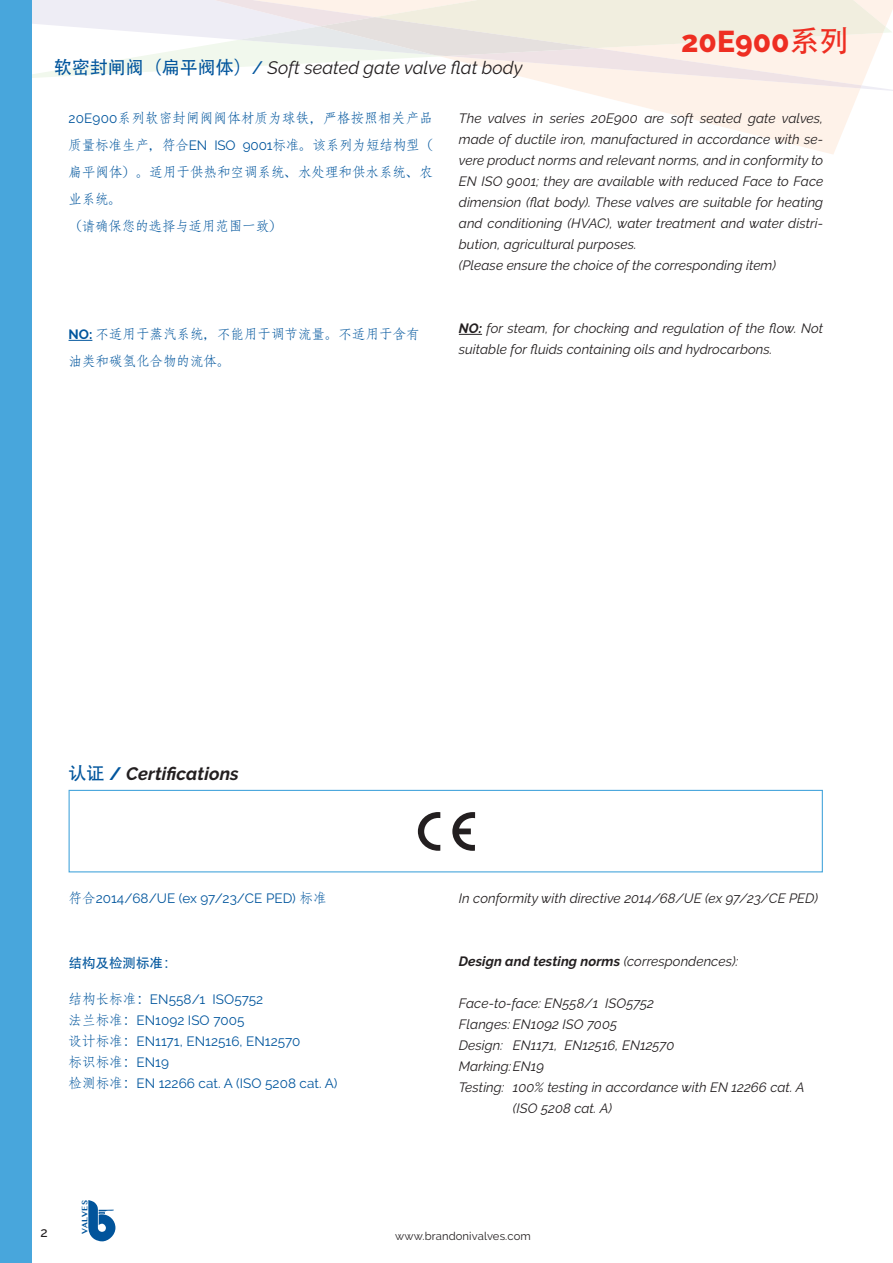
<style>
.page{position:relative;width:893px;height:1263px;background:#fff}
.page>*{position:absolute;margin:0;border:0;box-sizing:border-box;transform-origin:0 0}
.t1{font:800 30px "Raleway";color:#ee2e22}
.t2{font:italic 18px "Raleway";color:#231f20}
.t3{font:italic 700 18px "Raleway";letter-spacing:.005em;color:#231f20}
.t4{font:italic 13.5px/21px "Raleway";letter-spacing:.005em;color:#231f20;text-align:justify}
.t5{font:13.5px/27px "Adobe Fangsong Std";color:#01559d;text-align:justify}
.t6{font:13.5px "Raleway";letter-spacing:.005em;color:#01559d}
.t7{font:italic 700 13.5px "Raleway";letter-spacing:.005em;color:#231f20}
.t8{font:13.5px "Adobe Heiti Std";color:#01559d}
.t9{font:500 13.5px "Raleway";color:#231f20}
.t10{font:11.25px "Raleway";letter-spacing:.01em;color:#231f20}
.t11{font:700 7.8px "Lao MN";color:#01549b}
.s1{font-family:"Adobe Heiti Std";font-weight:400}
.s2{font-family:"Adobe Heiti Std";font-style:normal;color:#01559d}
.s3{font-weight:500;font-style:normal;color:#01559d}
.s4{font-family:"Raleway"}
.s5{font-family:"Raleway";font-weight:700}
.s6{font-weight:700}
.s7{font-family:"Adobe Heiti Std";font-weight:400;font-style:normal;color:#01559d}
.s8{font-style:normal;color:#01559d}
.s9{font-family:"Adobe Fangsong Std"}
.s10{font-weight:400}
</style>
<div class="page">
<svg style="left:584px;top:92px;width:275px;height:62px;fill:#fef3eb"></svg>
<svg style="left:32px;top:0;width:861px;height:92px"></svg>
<svg style="left:165px;top:0;width:697px;height:88px"></svg>
<svg style="left:239px;top:0;width:647px;height:56px;background:#f1ece3"></svg>
<svg style="left:88px;top:1200px;width:27px;height:41px"></svg>
<div style="left:0;top:0;width:32px;height:1263px;background:#48a6dc"></div>
<div style="left:69px;top:790px;width:754px;height:82px;border:1px solid #48a6dc"></div>
<svg style="left:452px;top:812px;width:23px;height:39px"></svg>
<svg style="left:418px;top:812px;width:22px;height:39px"></svg>
<svg style="left:69px;top:340px;width:23px;height:1px"></svg>
<svg style="left:459px;top:334px;width:23px;height:1px"></svg>
<p class="t1" style="left:681px;top:25px;width:170px">20E900<span class="s1">系列</span></p>
<p class="t2" style="left:54px;top:57px;width:470px"><span class="s2">软密封闸阀（扁平阀体）</span><span class="s3">/</span> Soft seated gate valve flat body</p>
<p class="t5" style="left:69px;top:105px;width:366px"><span class="s4">20E900</span>系列软密封闸阀阀体材质为球铁，严格按照相关产品质量标准生产，符合<span class="s4">EN ISO 9001</span>标准。该系列为短结构型（扁平阀体）。适用于供热和空调系统、水处理和供水系统、农业系统。</p>
<p class="t5" style="left:69px;top:213px;width:215px">（请确保您的选择与适用范围一致）</p>
<p class="t4" style="left:459px;top:108px;width:366px">The valves in series 20E900 are soft seated gate valves, made of ductile iron, manufactured in accordance with se&shy;vere product norms and relevant norms, and in conformity to EN ISO 9001; they are available with reduced Face to Face dimension (flat body). These valves are suitable for heating and conditioning (HVAC), water treatment and water distri&shy;bution, agricultural purposes.</p>
<p class="t4" style="left:459px;top:255px;width:319px">(Please ensure the choice of the corresponding item)</p>
<p class="t5" style="left:69px;top:321px;width:353px"><span class="s5">NO:</span> 不适用于蒸汽系统，不能用于调节流量。不适用于含有油类和碳氢化合物的流体。</p>
<p class="t4" style="left:459px;top:318px;width:366px"><span class="s6">NO:</span> for steam, for chocking and regulation of the flow. Not suitable for fluids containing oils and hydrocarbons.</p>
<p class="t3" style="left:69px;top:764px;width:172px"><span class="s7">认证</span> <span class="s8">/</span> Certifications</p>
<p class="t6" style="left:69px;top:891px;width:260px"><span class="s9">符合</span>2014/68/UE (ex 97/23/CE PED) <span class="s9">标准</span></p>
<p class="t8" style="left:69px;top:955px;width:109px">结构及检测标准<span class="s9">：</span></p>
<p class="t6" style="left:69px;top:991px;width:196px"><span class="s9">结构长标准：</span>EN558/1 ISO5752</p>
<p class="t6" style="left:69px;top:1012px;width:177px"><span class="s9">法兰标准：</span>EN1092 ISO 7005</p>
<p class="t6" style="left:69px;top:1033px;width:233px"><span class="s9">设计标准：</span>EN1171, EN12516, EN12570</p>
<p class="t5" style="left:69px;top:1048px;width:102px">标识标准：<span class="s4">EN19</span></p>
<p class="t6" style="left:69px;top:1075px;width:271px"><span class="s9">检测标准：</span>EN 12266 cat. A (ISO 5208 cat. A)</p>
<p class="t9" style="left:40px;top:1225px;width:9px">2</p>
<p class="t11" style="left:80px;top:1233px;width:35px;rotate:-90deg">VALVES</p>
<p class="t4" style="left:459px;top:888px;width:361px">In conformity with directive 2014/68/UE (ex 97/23/CE PED)</p>
<p class="t7" style="left:459px;top:954px;width:281px">Design and testing norms <span class="s10">(correspondences):</span></p>
<p class="t4" style="left:459px;top:993px;width:197px">Face-to-face: EN558/1 ISO5752</p>
<p class="t4" style="left:459px;top:1014px;width:160px">Flanges: EN1092 ISO 7005</p>
<p class="t4" style="left:459px;top:1035px;width:217px">Design: EN1171, EN12516, EN12570</p>
<p class="t4" style="left:459px;top:1056px;width:87px">Marking:EN19</p>
<p class="t4" style="left:459px;top:1077px;width:347px">Testing: 100% testing in accordance with EN 12266 cat. A</p>
<p class="t4" style="left:513px;top:1098px;width:101px">(ISO 5208 cat. A)</p>
<p class="t10" style="left:395px;top:1229px;width:137px">www.brandonivalves.com</p>
</div>
